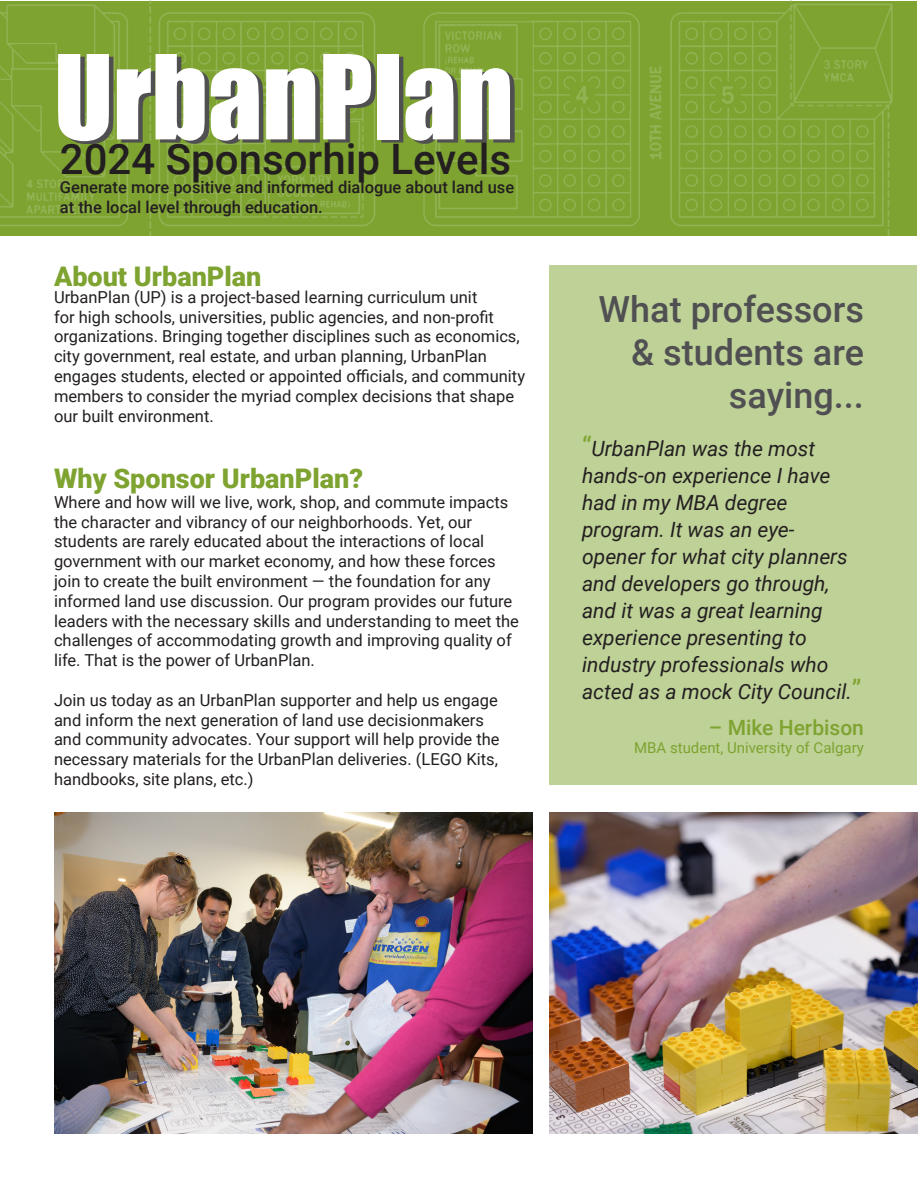
<style>
.page{position:relative;width:918px;height:1188px;background:#fff}
.page>*{position:absolute;margin:0;border:0;box-sizing:border-box;transform-origin:0 0}
.t1{font:108px "Impact";color:#fff}
.t2{font:500 42px "Roboto";color:#231f20}
.t3{font:500 36px/43.2px "Roboto";color:#505052;text-align:right}
.t4{font:900 27px "Roboto";color:#7ea330}
.t5{font:italic 21px/27px "Roboto";color:#231f20}
.t6{font:500 21px "Roboto";color:#7ea330}
.t7{font:16.5px/19.8px "Roboto";color:#231f20}
.t8{font:500 16.5px/19.8px "Roboto";color:#231f20}
.t9{font:15px "Roboto";color:#7ea330}
.s1{font-style:normal;font-size:27px;color:#7ea330}
</style>
<div class="page">
<img style="left:1px;top:1px;width:916px;height:234px">
<svg style="left:63px;top:57px;width:452px;height:87px;background:#616d48"></svg>
<div style="left:550px;top:266px;width:367px;height:519px;background:#bed197"></div>
<img style="left:54px;top:813px;width:478px;height:321px">
<img style="left:550px;top:813px;width:367px;height:321px">
<p class="t1" style="left:54px;top:13px;width:461px">UrbanPlan</p>
<p class="t2" style="left:60px;top:129px;width:453px">2024 Sponsorhip Levels</p>
<p class="t8" style="left:60px;top:177px;width:456px">Generate more positive and informed dialogue about land use at the local level through education.</p>
<p class="t4" style="left:54px;top:257px;width:209px">About UrbanPlan</p>
<p class="t7" style="left:54px;top:287px;width:473px">UrbanPlan (UP) is a project-based learning curriculum unit<br>for high schools, universities, public agencies, and non-profit organizations. Bringing together disciplines such as economics, city government, real estate, and urban planning, UrbanPlan engages students, elected or appointed officials, and community members to consider the myriad complex decisions that shape our built environment.</p>
<p class="t4" style="left:54px;top:459px;width:311px">Why Sponsor UrbanPlan?</p>
<p class="t7" style="left:54px;top:492px;width:466px">Where and how will we live, work, shop, and commute impacts the character and vibrancy of our neighborhoods. Yet, our students are rarely educated about the interactions of local government with our market economy, and how these forces join to create the built environment — the foundation for any informed land use discussion. Our program provides our future leaders with the necessary skills and understanding to meet the challenges of accommodating growth and improving quality of life. That is the power of UrbanPlan.</p>
<p class="t7" style="left:54px;top:690px;width:447px">Join us today as an UrbanPlan supporter and help us engage and inform the next generation of land use decisionmakers and community advocates. Your support will help provide the necessary materials for the UrbanPlan deliveries. (LEGO Kits, handbooks, site plans, etc.)</p>
<p class="t3" style="left:599px;top:286px;width:267px">What professors &amp; students are saying...</p>
<p class="t5" style="left:582px;top:434px;width:281px"><span class="s1">“</span>UrbanPlan was the most hands-on experience I have had in my MBA degree program. It was an eye&shy;opener for what city planners and developers go through, and it was a great learning experience presenting to industry professionals who acted as a mock City Council.<span class="s1">”</span></p>
<p class="t6" style="left:709px;top:712px;width:157px">– Mike Herbison</p>
<p class="t9" style="left:634px;top:737px;width:231px">MBA student, University of Calgary</p>
</div>
